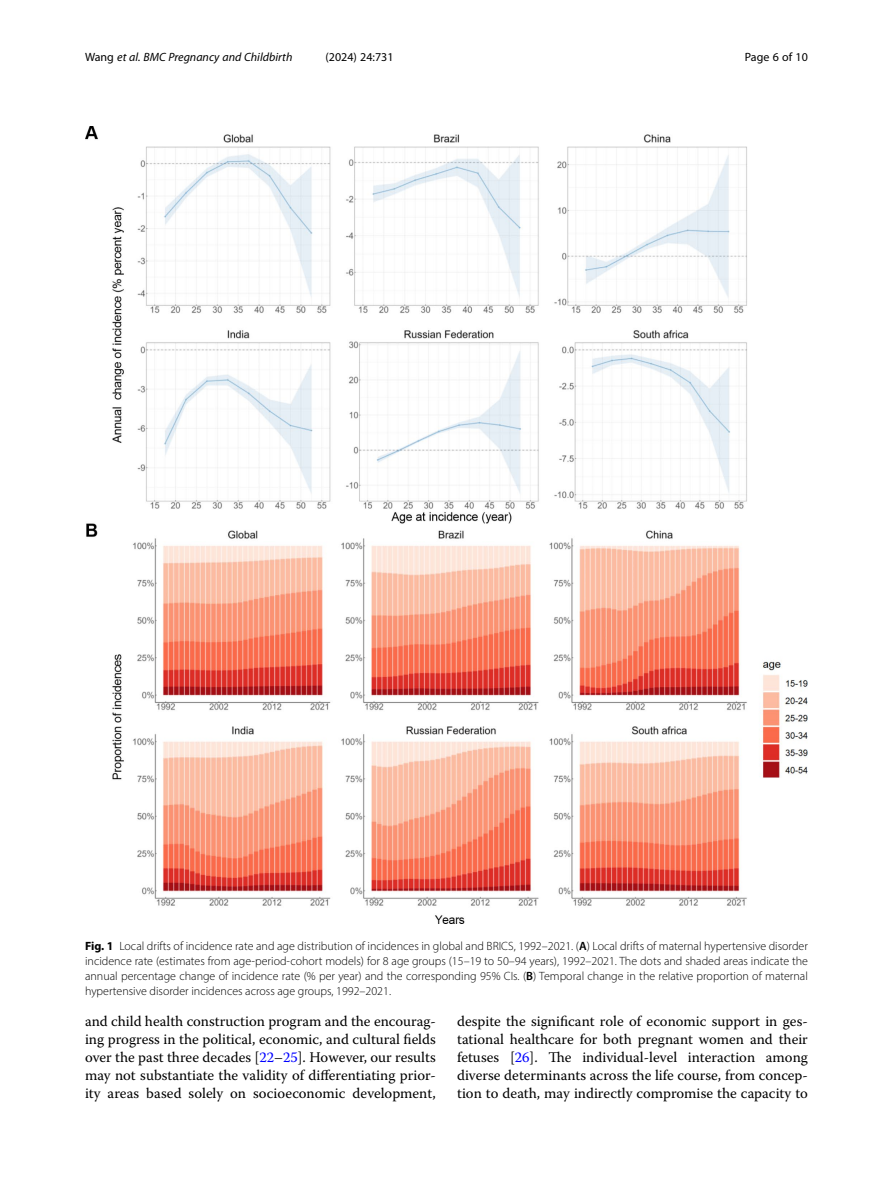
<style>
.page{position:relative;width:893px;height:1191px;background:#fff}
.page>*{position:absolute;margin:0;border:0;box-sizing:border-box;transform-origin:0 0}
.Body_Text_Indent{font:14.7px/18px "Warnock Pro";color:#000;text-align:justify}
.Figure_Caption{font:300 12px/15px "Myriad Pro";color:#000;text-align:justify}
.t1{font:italic 12px "Myriad Pro";color:#000}
.t2{font:12px "Myriad Pro";color:#000}
.s1{font-style:normal}
.s2{font-weight:700}
.s3{font-weight:600}
.s4{color:#00f}
</style>
<div class="page">
<img style="left:85px;top:126px;width:723px;height:797px">
<p class="t1" style="left:85px;top:50px;width:209px"><span class="s1">Wang</span> et al. BMC Pregnancy and Childbirth</p>
<p class="t2" style="left:326px;top:50px;width:70px">(2024) 24:731</p>
<p class="t2" style="left:745px;top:50px;width:65px">Page 6 of 10</p>
<p class="Figure_Caption" style="left:85px;top:938px;width:724px"><span class="s2">Fig. 1</span> Local drifts of incidence rate and age distribution of incidences in global and BRICS, 1992–2021. (<span class="s3">A</span>) Local drifts of maternal hypertensive disorder incidence rate (estimates from age-period-cohort models) for 8 age groups (15–19 to 50–94 years), 1992–2021. The dots and shaded areas indicate the annual percentage change of incidence rate (% per year) and the corresponding 95% CIs. (<span class="s3">B</span>) Temporal change in the relative proportion of maternal hypertensive disorder incidences across age groups, 1992–2021.</p>
<p class="Body_Text_Indent" style="left:85px;top:1012px;width:352px">and child health construction program and the encourag&shy;ing progress in the political, economic, and cultural fields over the past three decades [<span class="s4">22</span>–<span class="s4">25</span>]. However, our results may not substantiate the validity of differentiating prior&shy;ity areas based solely on socioeconomic development,</p>
<p class="Body_Text_Indent" style="left:457px;top:1012px;width:352px">despite the significant role of economic support in ges&shy;tational healthcare for both pregnant women and their fetuses [<span class="s4">26</span>]. The individual-level interaction among diverse determinants across the life course, from concep&shy;tion to death, may indirectly compromise the capacity to</p>
</div>
